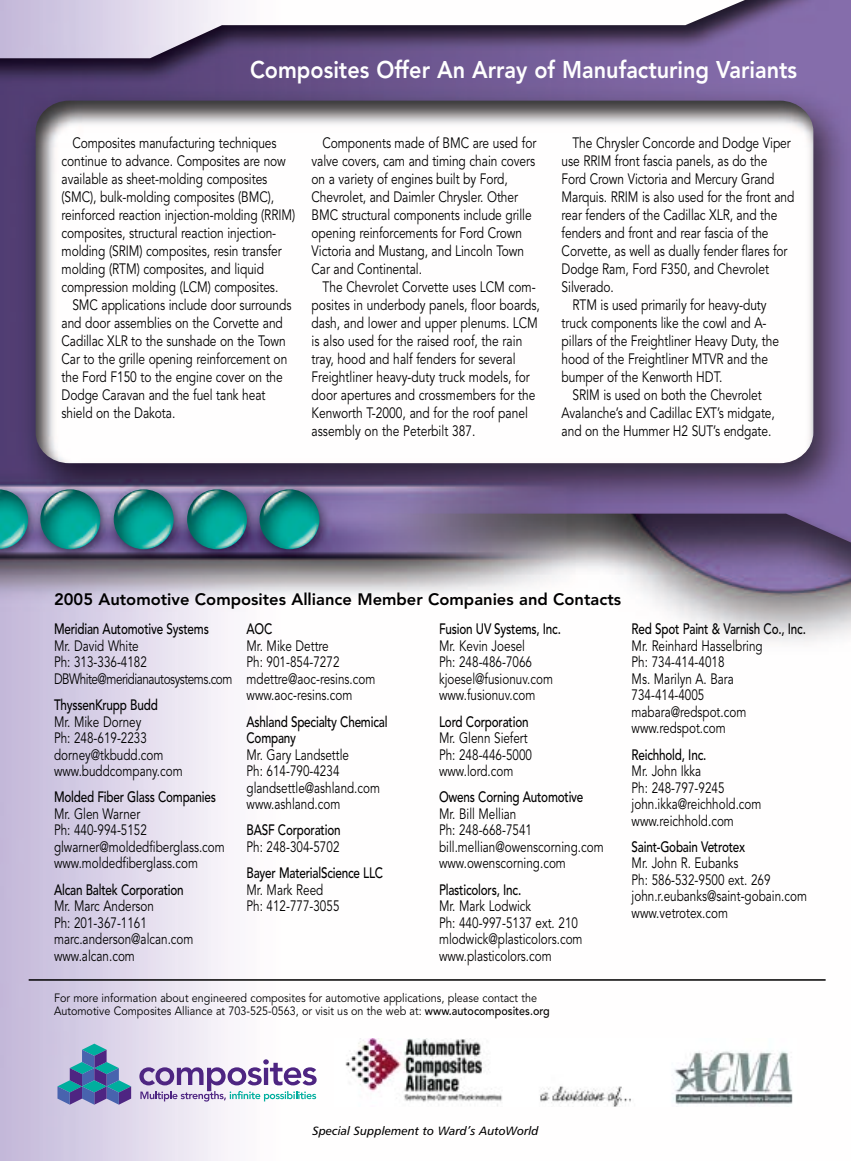
<style>
.page{position:relative;width:851px;height:1161px;background:#fff}
.page>*{position:absolute;margin:0;border:0;box-sizing:border-box;transform-origin:0 0}
.t1{font:800 24px "Avenir";color:#fff;scale:.9 1}
.t2{font:800 16.5px "Avenir";color:#000}
.t3{font:15px/18px "Avenir";letter-spacing:-.005em;color:#000;scale:.8 1}
.t4{font:15px/16.5px "Avenir";letter-spacing:-.005em;color:#000;scale:.78 1}
.t5{font:500 15px/16.5px "Avenir";letter-spacing:-.015em;color:#000;scale:.78 1}
.t6{font:15px/16.5px "Avenir";letter-spacing:-.04em;color:#000;scale:.78 1}
.t7{font:12px/13.5px "Avenir";color:#000;scale:.9 1}
.t8{font:12px "Humanist 777 BT Italic B";color:#000}
.s1{font-weight:500}
</style>
<div class="page">
<img style="left:0;top:544px;width:850px;height:617px">
<img style="left:0;top:0;width:850px;height:544px">
<img style="left:36px;top:101px;width:777px;height:362px;border-radius:32px">
<img style="left:0;top:489px;width:319px;height:60px">
<hr style="left:29px;top:979px;width:796px;height:2px;background:#000">
<img style="left:335px;top:1039px;width:461px;height:68px">
<svg style="left:57px;top:1044px;width:74px;height:61px"></svg>
<svg style="left:139px;top:1059px;width:177px;height:43px"></svg>
<h1 class="t1" style="left:250px;top:60px;width:609px">Composites Offer An Array of Manufacturing Variants</h1>
<p class="t3" style="left:61px;top:135px;width:293px;text-indent:11px">Composites manufacturing techniques continue to advance. Composites are now available as sheet-molding composites (SMC), bulk-molding composites (BMC), reinforced reaction injection-molding (RRIM) composites, structural reaction injection&shy;molding (SRIM) composites, resin transfer molding (RTM) composites, and liquid compression molding (LCM) composites.</p>
<p class="t3" style="left:61px;top:297px;width:289px;text-indent:11px">SMC applications include door surrounds and door assemblies on the Corvette and Cadillac XLR to the sunshade on the Town Car to the grille opening reinforcement on the Ford F150 to the engine cover on the Dodge Caravan and the fuel tank heat shield on the Dakota.</p>
<p class="t3" style="left:311px;top:135px;width:282px;text-indent:11px">Components made of BMC are used for valve covers, cam and timing chain covers on a variety of engines built by Ford, Chevrolet, and Daimler Chrysler. Other BMC structural components include grille opening reinforcements for Ford Crown Victoria and Mustang, and Lincoln Town Car and Continental.</p>
<p class="t3" style="left:311px;top:279px;width:287px;text-indent:11px">The Chevrolet Corvette uses LCM com&shy;posites in underbody panels, floor boards, dash, and lower and upper plenums. LCM is also used for the raised roof, the rain tray, hood and half fenders for several Freightliner heavy-duty truck models, for door apertures and crossmembers for the Kenworth T-2000, and for the roof panel assembly on the Peterbilt 387.</p>
<p class="t3" style="left:572px;top:135px;width:274px">The Chrysler Concorde and Dodge Viper</p>
<p class="t3" style="left:561px;top:153px;width:259px">use RRIM front fascia panels, as do the</p>
<p class="t3" style="left:561px;top:171px;width:267px">Ford Crown Victoria and Mercury Grand</p>
<p class="t3" style="left:561px;top:189px;width:292px">Marquis. RRIM is also used for the front and</p>
<p class="t3" style="left:561px;top:207px;width:271px">rear fenders of the Cadillac XLR, and the</p>
<p class="t3" style="left:561px;top:225px;width:260px">fenders and front and rear fascia of the</p>
<p class="t3" style="left:561px;top:243px;width:284px">Corvette, as well as dually fender flares for</p>
<p class="t3" style="left:561px;top:261px;width:261px">Dodge Ram, Ford F350, and Chevrolet</p>
<p class="t3" style="left:561px;top:279px;width:67px">Silverado.</p>
<p class="t3" style="left:572px;top:297px;width:244px">RTM is used primarily for heavy-duty</p>
<p class="t3" style="left:561px;top:315px;width:257px">truck components like the cowl and A-</p>
<p class="t3" style="left:561px;top:333px;width:273px">pillars of the Freightliner Heavy Duty, the</p>
<p class="t3" style="left:561px;top:351px;width:259px">hood of the Freightliner MTVR and the</p>
<p class="t3" style="left:561px;top:369px;width:203px">bumper of the Kenworth HDT.</p>
<p class="t3" style="left:572px;top:387px;width:238px">SRIM is used on both the Chevrolet</p>
<p class="t3" style="left:561px;top:405px;width:268px">Avalanche’s and Cadillac EXT’s midgate,</p>
<p class="t3" style="left:561px;top:423px;width:264px">and on the Hummer H2 SUT’s endgate.</p>
<p class="t2" style="left:54px;top:592px;width:568px">2005 Automotive Composites Alliance Member Companies and Contacts</p>
<p class="t5" style="left:54px;top:622px;width:200px">Meridian Automotive Systems</p>
<p class="t6" style="left:54px;top:639px;width:230px">Mr. David White<br>Ph: 313-336-4182<br>DBWhite@meridianautosystems.com</p>
<p class="t5" style="left:54px;top:698px;width:135px">ThyssenKrupp Budd</p>
<p class="t4" style="left:54px;top:714px;width:166px">Mr. Mike Dorney<br>Ph: 248-619-2233 dorney@tkbudd.com www.buddcompany.com</p>
<p class="t5" style="left:54px;top:790px;width:209px">Molded Fiber Glass Companies</p>
<p class="t4" style="left:54px;top:807px;width:220px">Mr. Glen Warner<br>Ph: 440-994-5152 glwarner@moldedfiberglass.com www.moldedfiberglass.com</p>
<p class="t5" style="left:54px;top:882px;width:168px">Alcan Baltek Corporation</p>
<p class="t4" style="left:54px;top:899px;width:180px">Mr. Marc Anderson<br>Ph: 201-367-1161 marc.anderson@alcan.com www.alcan.com</p>
<p class="t5" style="left:246px;top:622px;width:35px">AOC</p>
<p class="t4" style="left:246px;top:639px;width:167px">Mr. Mike Dettre<br>Ph: 901-854-7272 mdettre@aoc-resins.com www.aoc-resins.com</p>
<p class="t5" style="left:246px;top:714px;width:182px">Ashland Specialty Chemical<br>Company</p>
<p class="t4" style="left:246px;top:747px;width:173px">Mr. Gary Landsettle<br>Ph: 614-790-4234 glandsettle@ashland.com www.ashland.com</p>
<p class="t5" style="left:246px;top:823px;width:122px">BASF Corporation</p>
<p class="t4" style="left:246px;top:840px;width:121px">Ph: 248-304-5702</p>
<p class="t5" style="left:246px;top:866px;width:177px">Bayer MaterialScience LLC</p>
<p class="t4" style="left:246px;top:882px;width:121px">Mr. Mark Reed<br>Ph: 412-777-3055</p>
<p class="t5" style="left:439px;top:622px;width:158px">Fusion UV Systems, Inc.</p>
<p class="t4" style="left:439px;top:639px;width:147px">Mr. Kevin Joesel<br>Ph: 248-486-7066 kjoesel@fusionuv.com www.fusionuv.com</p>
<p class="t5" style="left:439px;top:714px;width:116px">Lord Corporation</p>
<p class="t4" style="left:439px;top:731px;width:121px">Mr. Glenn Siefert<br>Ph: 248-446-5000 www.lord.com</p>
<p class="t5" style="left:439px;top:790px;width:187px">Owens Corning Automotive</p>
<p class="t4" style="left:439px;top:807px;width:212px">Mr. Bill Mellian<br>Ph: 248-668-7541 bill.mellian@owenscorning.com www.owenscorning.com</p>
<p class="t5" style="left:439px;top:882px;width:107px">Plasticolors, Inc.</p>
<p class="t4" style="left:439px;top:899px;width:185px">Mr. Mark Lodwick<br>Ph: 440-997-5137 ext. 210 mlodwick@plasticolors.com www.plasticolors.com</p>
<p class="t5" style="left:631px;top:622px;width:225px">Red Spot Paint &amp; Varnish Co., Inc.</p>
<p class="t4" style="left:631px;top:639px;width:170px">Mr. Reinhard Hasselbring<br>Ph: 734-414-4018<br>Ms. Marilyn A. Bara<br>734-414-4005 mabara@redspot.com www.redspot.com</p>
<p class="t5" style="left:631px;top:747px;width:97px">Reichhold, Inc.</p>
<p class="t4" style="left:631px;top:764px;width:168px">Mr. John Ikka<br>Ph: 248-797-9245 john.ikka@reichhold.com www.reichhold.com</p>
<p class="t5" style="left:631px;top:840px;width:147px">Saint-Gobain Vetrotex</p>
<p class="t4" style="left:631px;top:856px;width:226px">Mr. John R. Eubanks<br>Ph: 586-532-9500 ext. 269 john.r.eubanks@saint-gobain.com www.vetrotex.com</p>
<p class="t7" style="left:54px;top:992px;width:552px">For more information about engineered composites for automotive applications, please contact the<br>Automotive Composites Alliance at 703-525-0563, or visit us on the web at: <span class="s1">www.autocomposites.org</span></p>
<p class="t8" style="left:312px;top:1127px;width:228px">Special Supplement to Ward’s AutoWorld</p>
</div>
